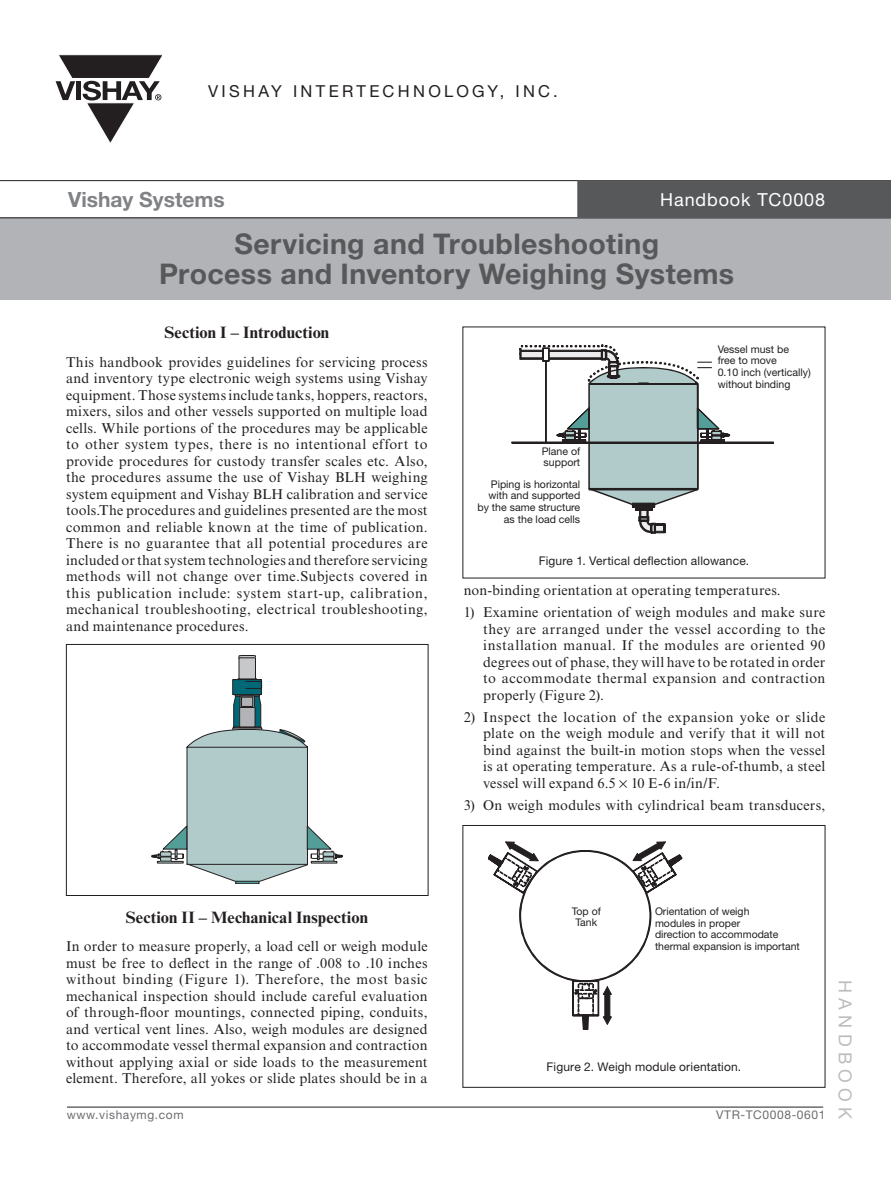
<style>
.page{position:relative;width:891px;height:1188px;background:#fff}
.page>*{position:absolute;margin:0;border:0;box-sizing:border-box;transform-origin:0 0}
.t1{font:700 28.5px/30px "Helvetica Neue LT Std";letter-spacing:.015em;color:#57585a;text-align:center}
.t2{font:700 21px "Helvetica Neue LT Std";color:#808285}
.t3{font:18px "Helvetica Neue LT Std";letter-spacing:.05em;color:#fff}
.t4{font:18px "Helvetica Neue LT Std";color:#bcbdc0}
.t5{font:700 16.5px "Times New Roman MT Std";letter-spacing:.005em;color:#231f20}
.t6{font:16.5px "Helvetica Neue LT Std";letter-spacing:.2em;color:#231f20}
.t7{font:14.25px/16.5px "Times New Roman MT Std";letter-spacing:.02em;color:#231f20;text-align:justify}
.t8{font:12px "Helvetica Neue LT Std";letter-spacing:.015em;color:#231f20}
.t9{font:12px "Helvetica Neue LT Std";letter-spacing:.05em;color:#6c6d70}
.t10{font:10.5px/11.6px "Helvetica Neue LT Std";color:#231f20}
</style>
<div class="page">
<svg style="left:56px;top:55px;width:106px;height:88px"></svg>
<hr style="left:67px;top:1107px;width:756px;height:1px;background:#231f20">
<div style="left:0;top:218px;width:891px;height:82px;background:#b2b3b7"></div>
<hr style="left:0;top:180px;width:891px;height:1px;background:#231f20">
<hr style="left:0;top:218px;width:891px;height:1px;background:#231f20">
<div style="left:577px;top:180px;width:314px;height:38px;background:#57585a"></div>
<div style="left:236px;top:881px;width:23px;height:3px;border:1px solid #231f20"></div>
<svg style="left:239px;top:655px;width:17px;height:3px"></svg>
<div style="left:239px;top:658px;width:16px;height:21px;background:#c7c8ca"></div>
<div style="left:239px;top:658px;width:17px;height:21px;border:1px solid #231f20"></div>
<svg style="left:152px;top:679px;width:191px;height:202px"></svg>
<div style="left:66px;top:644px;width:362px;height:252px;border:1px solid #231f20"></div>
<div style="left:512px;top:442px;width:262px;height:1px;border:1px solid #231f20"></div>
<svg style="left:519px;top:344px;width:211px;height:189px"></svg>
<svg style="left:488px;top:842px;width:194px;height:188px"></svg>
<div style="left:463px;top:825px;width:362px;height:263px;border:1px solid #231f20"></div>
<p class="t6" style="left:208px;top:81px;width:351px">VISHAY INTERTECHNOLOGY, INC.</p>
<h2 class="t2" style="left:68px;top:187px;width:158px">Vishay Systems</h2>
<p class="t3" style="left:660px;top:189px;width:166px">Handbook TC0008</p>
<h1 class="t1" style="left:159px;top:228px;width:577px">Servicing and Troubleshooting<br>Process and Inventory Weighing Systems</h1>
<p class="t5" style="left:164px;top:323px;width:166px">Section I – Introduction</p>
<p class="t7" style="left:66px;top:354px;width:363px">This handbook provides guidelines for servicing process and inventory type electronic weigh systems using Vishay equipment. Those systems include tanks, hoppers, reactors, mixers, silos and other vessels supported on multiple load cells. While portions of the procedures may be applicable to other system types, there is no intentional effort to provide procedures for custody transfer scales etc. Also, the procedures assume the use of Vishay BLH weighing system equipment and Vishay BLH calibration and service tools.The procedures and guidelines presented are the most common and reliable known at the time of publication.<br>There is no guarantee that all potential procedures are included or that system technologies and therefore servicing methods will not change over time.Subjects covered in this publication include: system start-up, calibration, mechanical troubleshooting, electrical troubleshooting, and maintenance procedures.</p>
<p class="t10" style="left:542px;top:445px;width:40px">Plane of support</p>
<p class="t10" style="left:477px;top:478px;width:104px;text-align:right">Piping is horizontal with and supported by the same structure as the load cells</p>
<p class="t10" style="left:718px;top:343px;width:95px">Vessel must be<br>free to move<br>0.10 inch (vertically) without binding</p>
<p class="t8" style="left:539px;top:554px;width:212px">Figure 1. Vertical deflection allowance.</p>
<p class="t7" style="left:464px;top:582px;width:319px">non-binding orientation at operating temperatures.</p>
<p class="t7" style="left:483px;top:604px;width:344px;text-indent:-20px">1) Examine orientation of weigh modules and make sure they are arranged under the vessel according to the installation manual. If the modules are oriented 90 degrees out of phase, they will have to be rotated in order to accommodate thermal expansion and contraction properly (Figure 2).</p>
<p class="t7" style="left:483px;top:709px;width:344px;text-indent:-19px">2) Inspect the location of the expansion yoke or slide plate on the weigh module and verify that it will not bind against the built-in motion stops when the vessel is at operating temperature. As a rule-of-thumb, a steel vessel will expand 6.5 10 E-6 in/in/F.</p>
<p class="t7" style="left:464px;top:797px;width:363px">3) On weigh modules with cylindrical beam transducers,</p>
<p class="t5" style="left:126px;top:907px;width:244px">Section II – Mechanical Inspection</p>
<p class="t7" style="left:66px;top:938px;width:363px">In order to measure properly, a load cell or weigh module must be free to deflect in the range of .008 to .10 inches without binding (Figure 1). Therefore, the most basic mechanical inspection should include careful evaluation of through-floor mountings, connected piping, conduits, and vertical vent lines. Also, weigh modules are designed to accommodate vessel thermal expansion and contraction without applying axial or side loads to the measurement element. Therefore, all yokes or slide plates should be in a</p>
<p class="t9" style="left:67px;top:1108px;width:118px">www.vishaymg.com</p>
<p class="t10" style="left:572px;top:905px;width:31px;text-align:center">Top of<br>Tank</p>
<p class="t10" style="left:655px;top:905px;width:146px">Orientation of weigh<br>modules in proper<br>direction to accommodate thermal expansion is important</p>
<p class="t8" style="left:547px;top:1060px;width:196px">Figure 2. Weigh module orientation.</p>
<p class="t9" style="left:716px;top:1108px;width:111px">VTR-TC0008-0601</p>
<p class="t4" style="left:856px;top:980px;width:141px;rotate:90deg">Handbook</p>
</div>
